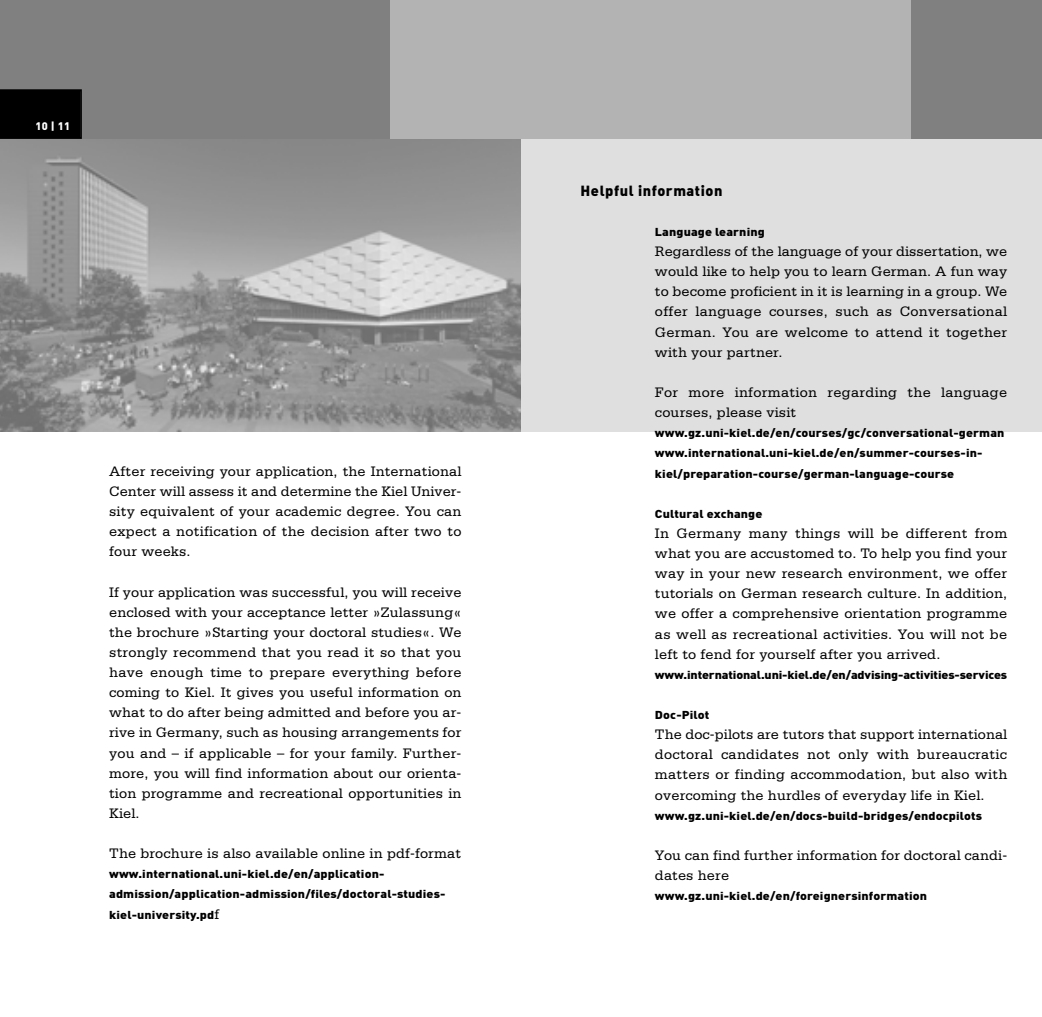
<style>
.page{position:relative;width:1042px;height:1017px;background:#fff}
.page>*{position:absolute;margin:0;border:0;box-sizing:border-box;transform-origin:0 0}
.t1{font:14.53px/20.1px "Serifa Std";letter-spacing:.01em;color:#000;text-align:justify}
.t2{font:14.53px "DIN Black Alternate";letter-spacing:.04em;color:#000}
.t3{font:900 11.38px/20.1px "DIN";letter-spacing:.01em;color:#000;scale:1.1 1}
.t4{font:900 11.38px "DIN";letter-spacing:-.01em;color:#000;scale:1.1 1}
.t5{font:900 10.85px "DIN";color:#fff}
.s1{font-family:"Serifa Std";font-weight:400;font-size:14.53px}
</style>
<div class="page">
<img style="left:0;top:139px;width:521px;height:293px">
<div style="left:521px;top:139px;width:521px;height:293px;background:#dfdfdf"></div>
<div style="left:651px;top:0;width:261px;height:139px;background:#b3b3b3"></div>
<div style="left:912px;top:0;width:130px;height:139px;background:#808080"></div>
<div style="left:521px;top:0;width:130px;height:139px;background:#b3b3b3"></div>
<div style="left:0;top:0;width:391px;height:139px;background:#808080"></div>
<div style="left:391px;top:0;width:130px;height:139px;background:#b3b3b3"></div>
<div style="left:2px;top:91px;width:78px;height:46px;background:#000"></div>
<div style="left:0;top:89px;width:82px;height:50px;border:2px solid #000"></div>
<p class="t5" style="left:36px;top:122px;width:36px">10 | 11</p>
<p class="t1" style="left:109px;top:462px;width:354px">After receiving your application, the International Center will assess it and determine the Kiel Univer&shy;sity equivalent of your academic degree. You can expect a notification of the decision after two to four weeks.</p>
<p class="t1" style="left:109px;top:583px;width:354px">If your application was successful, you will receive enclosed with your acceptance letter »Zulassung« the brochure »Starting your doctoral studies«. We strongly recommend that you read it so that you have enough time to prepare everything before coming to Kiel. It gives you useful information on what to do after being admitted and before you ar&shy;rive in Germany, such as housing arrangements for you and – if applicable – for your family. Further&shy;more, you will find information about our orienta&shy;tion programme and recreational opportunities in Kiel.</p>
<p class="t1" style="left:109px;top:845px;width:353px">The brochure is also available online in pdf-format</p>
<p class="t3" style="left:109px;top:865px;width:307px">www.international.uni-kiel.de/en/application&shy;admission/application-admission/files/doctoral-studies&shy;kiel-university.pd<span class="s1">f</span></p>
<p class="t2" style="left:580px;top:185px;width:143px">Helpful information</p>
<p class="t3" style="left:655px;top:223px;width:101px">Language learning</p>
<p class="t1" style="left:655px;top:243px;width:354px">Regardless of the language of your dissertation, we would like to help you to learn German. A fun way to become proficient in it is learning in a group. We offer language courses, such as Conversational German. You are welcome to attend it together with your partner.</p>
<p class="t1" style="left:655px;top:383px;width:354px">For more information regarding the language courses, please visit</p>
<p class="t3" style="left:655px;top:424px;width:319px">www.gz.uni-kiel.de/en/courses/gc/conversational-german www.international.uni-kiel.de/en/summer-courses-in&shy;kiel/preparation-course/german-language-course</p>
<p class="t3" style="left:655px;top:505px;width:99px">Cultural exchange</p>
<p class="t1" style="left:655px;top:524px;width:354px">In Germany many things will be different from what you are accustomed to. To help you find your way in your new research environment, we offer tutorials on German research culture. In addition, we offer a comprehensive orientation programme as well as recreational activities. You will not be left to fend for yourself after you arrived.</p>
<p class="t4" style="left:655px;top:671px;width:322px">www.international.uni-kiel.de/en/advising-activities-services</p>
<p class="t3" style="left:655px;top:706px;width:51px">Doc-Pilot</p>
<p class="t1" style="left:655px;top:726px;width:354px">The doc-pilots are tutors that support international doctoral candidates not only with bureaucratic matters or finding accommodation, but also with overcoming the hurdles of everyday life in Kiel.</p>
<p class="t3" style="left:655px;top:807px;width:299px">www.gz.uni-kiel.de/en/docs-build-bridges/endocpilots</p>
<p class="t1" style="left:655px;top:846px;width:354px">You can find further information for doctoral candi&shy;dates here</p>
<p class="t3" style="left:655px;top:887px;width:249px">www.gz.uni-kiel.de/en/foreignersinformation</p>
</div>
